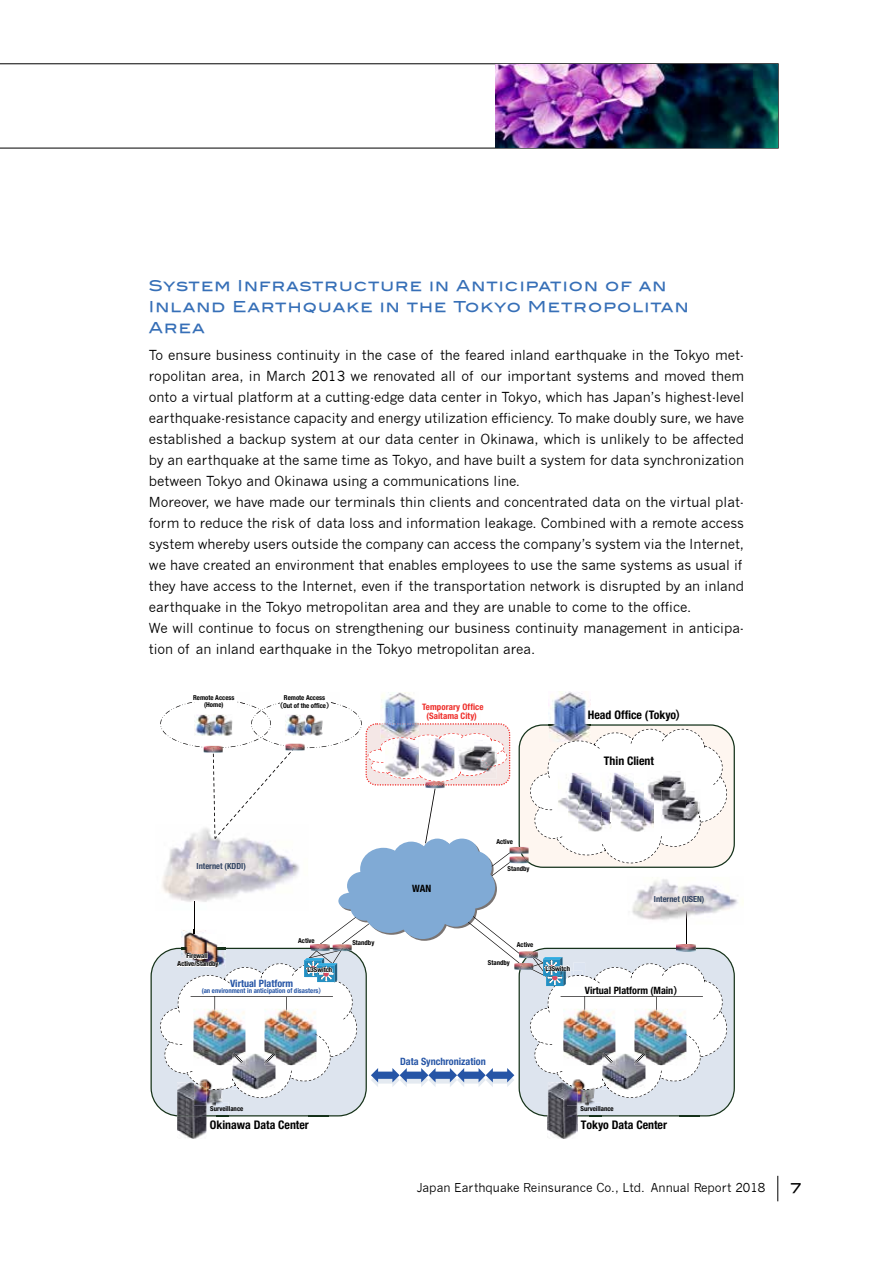
<style>
.page{position:relative;width:893px;height:1263px;background:#fff}
.page>*{position:absolute;margin:0;border:0;box-sizing:border-box;transform-origin:0 0}
.t1{font:15px/21px "Blair Md ITCTT Medium";letter-spacing:.07em;color:#366fb7}
.t2{font:13.5px/21px "News Gothic";color:#000}
.t3{font:13.5px "Blair Md ITCTT Medium";color:#000}
.t4{font:12px "News Gothic";color:#000}
.t5{font:700 condensed 11.85px "Helvetica Neue LT Pro";color:#000}
.t6{font:700 condensed 10.05px "Helvetica Neue LT Pro";color:#2655a6}
.t7{font:700 condensed 10.05px "Helvetica Neue LT Pro";color:#000}
.t8{font:700 condensed 8.85px/9.3px "Helvetica Neue LT Pro";letter-spacing:.005em;color:#ee2d29;text-align:center}
.t9{font:700 condensed 8.4px "Helvetica Neue LT Pro";color:#324462}
.t10{font:700 condensed 6.75px/8.1px "Helvetica Neue LT Pro";color:#000;text-align:center}
.t11{font:700 condensed 6.75px "Helvetica Neue LT Pro";color:#2655a6}
.s1{font-family:"Shin Go Pro De Bold 90 msp RKSJ H";font-weight:400;font-stretch:normal}
</style>
<div class="page">
<svg style="left:777px;top:1176px;width:1px;height:25px"></svg>
<svg style="left:0;top:63px;width:778px;height:85px"></svg>
<img style="left:555px;top:692px;width:30px;height:8px">
<img style="left:177px;top:1118px;width:30px;height:21px">
<img style="left:548px;top:1118px;width:29px;height:21px">
<img style="left:381px;top:692px;width:34px;height:8px">
<svg style="left:151px;top:700px;width:584px;height:418px"></svg>
<hr style="left:193px;top:699px;width:42px;height:3px;background:#fff">
<hr style="left:280px;top:699px;width:49px;height:4px;background:#fff">
<img style="left:495px;top:64px;width:283px;height:84px">
<p class="t1" style="left:149px;top:275px;width:541px">System Infrastructure in Anticipation of an<br>Inland Earthquake in the Tokyo Metropolitan<br>Area</p>
<p class="t2" style="left:149px;top:345px;width:597px">To ensure business continuity in the case of the feared inland earthquake in the Tokyo met&shy;ropolitan area, in March 2013 we renovated all of our important systems and moved them onto a virtual platform at a cutting-edge data center in Tokyo, which has Japan’s highest-level earthquake-resistance capacity and energy utilization efficiency. To make doubly sure, we have established a backup system at our data center in Okinawa, which is unlikely to be affected by an earthquake at the same time as Tokyo, and have built a system for data synchronization between Tokyo and Okinawa using a communications line.<br>Moreover, we have made our terminals thin clients and concentrated data on the virtual plat&shy;form to reduce the risk of data loss and information leakage. Combined with a remote access system whereby users outside the company can access the company’s system via the Internet, we have created an environment that enables employees to use the same systems as usual if they have access to the Internet, even if the transportation network is disrupted by an inland earthquake in the Tokyo metropolitan area and they are unable to come to the office.<br>We will continue to focus on strengthening our business continuity management in anticipa&shy;tion of an inland earthquake in the Tokyo metropolitan area.</p>
<p class="t10" style="left:193px;top:694px;width:43px;line-height:7.1px">Remote Access (Home)</p>
<p class="t10" style="left:276px;top:694px;width:58px;line-height:7.2px">Remote Access<span class="s1">（</span>Out of the office<span class="s1">）</span></p>
<p class="t8" style="left:422px;top:702px;width:63px">Temporary Office (Saitama City)</p>
<p class="t5" style="left:588px;top:707px;width:94px">Head Office (Tokyo<span class="s1">)</span></p>
<p class="t5" style="left:604px;top:754px;width:52px">Thin Client</p>
<p class="t9" style="left:197px;top:861px;width:51px">Internet (KDDI)</p>
<p class="t10" style="left:178px;top:952px;width:42px">Firewall<br>Active/Standby</p>
<p class="t10" style="left:181px;top:960px;width:11px">c v</p>
<p class="t10" style="left:496px;top:838px;width:18px">Active</p>
<p class="t10" style="left:298px;top:936px;width:18px">Active</p>
<p class="t10" style="left:352px;top:938px;width:23px">Standby</p>
<p class="t7" style="left:412px;top:882px;width:21px">WAN</p>
<p class="t10" style="left:508px;top:864px;width:23px">Standby</p>
<p class="t10" style="left:517px;top:940px;width:18px">Active</p>
<p class="t10" style="left:488px;top:959px;width:23px">Standby</p>
<p class="t10" style="left:307px;top:966px;width:26px">L3Switch</p>
<p class="t10" style="left:545px;top:964px;width:26px">L3Switch</p>
<p class="t6" style="left:230px;top:977px;width:65px">Virtual Platform</p>
<p class="t11" style="left:202px;top:987px;width:121px">(an environment in anticipation of disasters<span class="s1">)</span></p>
<p class="t9" style="left:654px;top:894px;width:52px">Internet (USEN)</p>
<p class="t7" style="left:585px;top:984px;width:94px">Virtual Platform (Main<span class="s1">)</span></p>
<p class="t10" style="left:210px;top:1105px;width:35px">Surveillance</p>
<p class="t5" style="left:210px;top:1118px;width:100px">Okinawa Data Center</p>
<p class="t6" style="left:400px;top:1055px;width:87px">Data Synchronization</p>
<p class="t10" style="left:581px;top:1105px;width:35px">Surveillance</p>
<p class="t5" style="left:581px;top:1118px;width:88px">Tokyo Data Center</p>
<p class="t4" style="left:417px;top:1181px;width:350px">Japan Earthquake Reinsurance Co., Ltd. Annual Report 2018</p>
<p class="t3" style="left:791px;top:1180px;width:12px">7</p>
</div>
